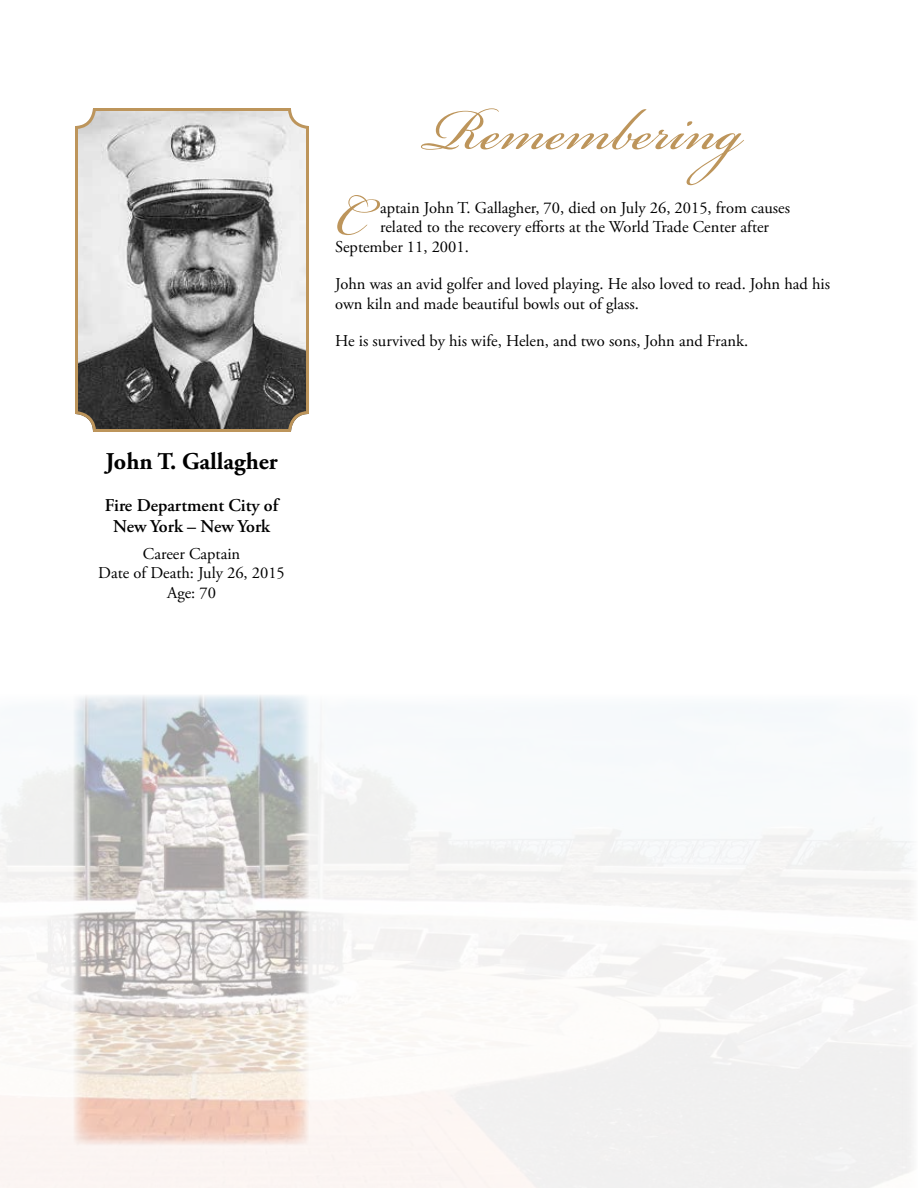
<style>
.page{position:relative;width:918px;height:1188px;background:#fff}
.page>*{position:absolute;margin:0;border:0;box-sizing:border-box;transform-origin:0 0}
.t1{font:90px "Bickham Script Pro";color:#bd955b}
.t2{font:80.1px "Bickham Script Pro";color:#bd955b}
.t3{font:700 24px "Adobe Garamond Pro";color:#000}
.t4{font:600 18px/21.6px "Adobe Garamond Pro";color:#000;text-align:center}
.t5{font:16.5px/19.5px "Adobe Garamond Pro";color:#000}
</style>
<div class="page">
<img style="left:74px;top:695px;width:235px;height:450px">
<img style="left:79px;top:112px;width:226px;height:316px">
<div style="left:75px;top:108px;width:234px;height:324px;border:3px solid #bd955b;border-radius:18px"></div>
<h3 class="t3" style="left:105px;top:447px;width:174px">John T. Gallagher</h3>
<p class="t4" style="left:105px;top:494px;width:175px">Fire Department City of<br>New York – New York</p>
<p class="t5" style="left:98px;top:544px;width:188px;text-align:center">Career Captain<br>Date of Death: July 26, 2015<br>Age: 70</p>
<h1 class="t1" style="left:422px;top:65px;width:322px">Remembering</h1>
<h2 class="t2" style="left:335px;top:158px;width:33px">C</h2>
<p class="t5" style="left:380px;top:198px;width:411px">aptain John T. Gallagher, 70, died on July 26, 2015, from causes</p>
<p class="t5" style="left:380px;top:218px;width:391px">related to the recovery efforts at the World Trade Center after</p>
<p class="t5" style="left:335px;top:237px;width:135px">September 11, 2001.</p>
<p class="t5" style="left:335px;top:275px;width:496px">John was an avid golfer and loved playing. He also loved to read. John had his own kiln and made beautiful bowls out of glass.</p>
<p class="t5" style="left:335px;top:332px;width:414px">He is survived by his wife, Helen, and two sons, John and Frank.</p>
</div>
